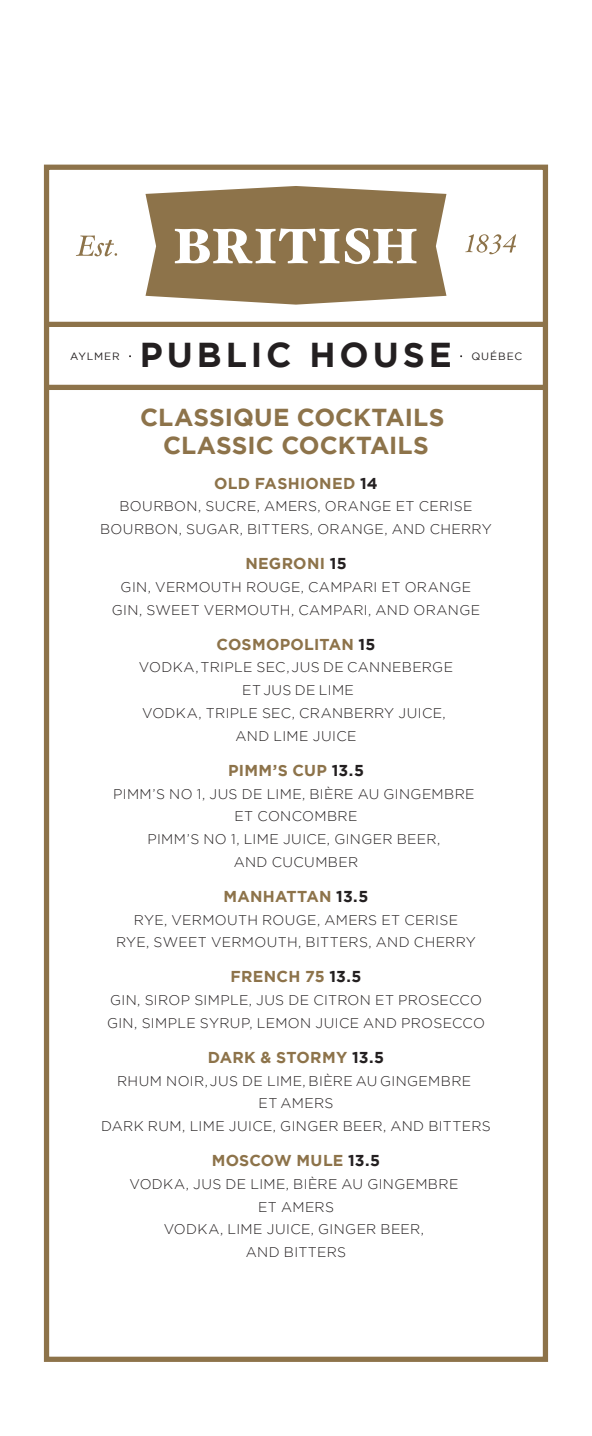
<style>
.page{position:relative;width:592px;height:1436px;background:#fff}
.page>*{position:absolute;margin:0;border:0;box-sizing:border-box;transform-origin:0 0}
.t1{font:700 34.48px "Gotham";letter-spacing:.115em;color:#231f20}
.t2{font:700 24.5px/28.9px "Gotham";color:#8d734a;text-align:center}
.t3{font:700 15.75px "Gotham";letter-spacing:.015em;color:#8d734a}
.t4{font:300 14px/22.8px "Gotham";letter-spacing:.025em;color:#231f20;text-align:center}
.t5{font:10.5px "Gotham";letter-spacing:.08em;color:#231f20}
.s1{color:#231f20}
</style>
<div class="page">
<div style="left:44px;top:165px;width:504px;height:1197px;border:5px solid #8d734a"></div>
<div style="left:46px;top:385px;width:500px;height:5px;background:#8d734a"></div>
<div style="left:46px;top:322px;width:500px;height:5px;background:#8d734a"></div>
<svg style="left:145px;top:186px;width:301px;height:119px;background:#9c8662"></svg>
<svg style="left:345px;top:228px;width:71px;height:36px"></svg>
<svg style="left:175px;top:228px;width:164px;height:35px"></svg>
<svg style="left:465px;top:234px;width:51px;height:20px"></svg>
<svg style="left:76px;top:235px;width:41px;height:21px"></svg>
<p class="t5" style="left:70px;top:351px;width:51px">AYLMER</p>
<h1 class="t1" style="left:140px;top:335px;width:314px">PUBLIC HOUSE</h1>
<p class="t5" style="left:471px;top:351px;width:52px">QUÉBEC</p>
<h2 class="t2" style="left:140px;top:402px;width:305px">CLASSIQUE COCKTAILS<br>CLASSIC COCKTAILS</h2>
<p class="t3" style="left:214px;top:474px;width:165px">OLD FASHIONED <span class="s1">14</span></p>
<p class="t4" style="left:100px;top:495px;width:393px">BOURBON, SUCRE, AMERS, ORANGE ET CERISE<br>BOURBON, SUGAR, BITTERS, ORANGE, AND CHERRY</p>
<p class="t3" style="left:245px;top:554px;width:103px">NEGRONI <span class="s1">15</span></p>
<p class="t4" style="left:112px;top:575px;width:370px">GIN, VERMOUTH ROUGE, CAMPARI ET ORANGE<br>GIN, SWEET VERMOUTH, CAMPARI, AND ORANGE</p>
<p class="t3" style="left:217px;top:635px;width:160px">COSMOPOLITAN <span class="s1">15</span></p>
<p class="t4" style="left:139px;top:656px;width:316px">VODKA,TRIPLE SEC, JUS DE CANNEBERGE<br>ETJUS DE LIME<br>VODKA, TRIPLE SEC, CRANBERRY JUICE,<br>AND LIME JUICE</p>
<p class="t3" style="left:228px;top:761px;width:137px">PIMM’S CUP <span class="s1">13.5</span></p>
<p class="t4" style="left:113px;top:782px;width:363px">PIMM’S NO 1, JUS DE LIME, BIÈRE AU GINGEMBRE<br>ET CONCOMBRE<br>PIMM’S NO 1, LIME JUICE, GINGER BEER,<br>AND CUCUMBER</p>
<p class="t3" style="left:224px;top:887px;width:146px">MANHATTAN <span class="s1">13.5</span></p>
<p class="t4" style="left:116px;top:908px;width:361px">RYE, VERMOUTH ROUGE, AMERS ET CERISE<br>RYE, SWEET VERMOUTH, BITTERS, AND CHERRY</p>
<p class="t3" style="left:230px;top:967px;width:132px">FRENCH 75 <span class="s1">13.5</span></p>
<p class="t4" style="left:107px;top:988px;width:379px;text-align:left">GIN, SIROP SIMPLE, JUS DE CITRON ET PROSECCO<br>GIN, SIMPLE SYRUP, LEMON JUICE AND PROSECCO</p>
<p class="t3" style="left:208px;top:1048px;width:178px">DARK &amp; STORMY <span class="s1">13.5</span></p>
<p class="t4" style="left:101px;top:1069px;width:391px">RHUM NOIR, JUS DE LIME, BIÈRE AU GINGEMBRE<br>ET AMERS<br>DARK RUM, LIME JUICE, GINGER BEER, AND BITTERS</p>
<p class="t3" style="left:212px;top:1151px;width:170px">MOSCOW MULE <span class="s1">13.5</span></p>
<p class="t4" style="left:129px;top:1172px;width:330px">VODKA, JUS DE LIME, BIÈRE AU GINGEMBRE<br>ET AMERS<br>VODKA, LIME JUICE, GINGER BEER,<br>AND BITTERS</p>
</div>
